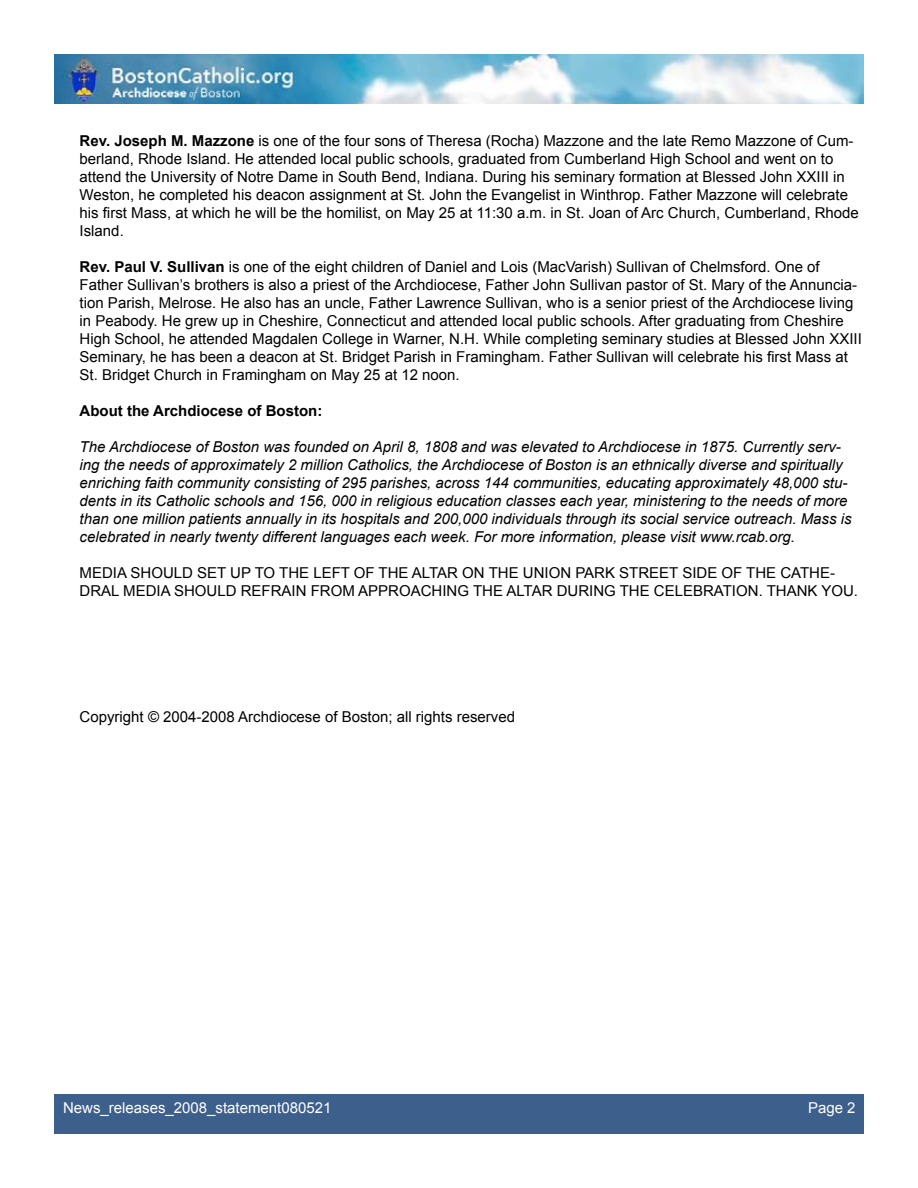
<style>
.page{position:relative;width:918px;height:1188px;background:#fff}
.page>*{position:absolute;margin:0;border:0;box-sizing:border-box;transform-origin:0 0}
.t1{font:15px/18px "Arial";color:#000}
.t2{font:italic 15px/18px "Arial";color:#000}
.t3{font:15px "Arial";color:#fff}
.t4{font:700 15px "Arial";color:#000}
.s1{font-weight:700}
</style>
<div class="page">
<img style="left:54px;top:54px;width:810px;height:50px">
<div style="left:54px;top:1094px;width:810px;height:40px;background:#3d5f8c"></div>
<p class="t1" style="left:80px;top:132px;width:781px"><span class="s1">Rev. Joseph M. Mazzone</span> is one of the four sons of Theresa (Rocha) Mazzone and the late Remo Mazzone of Cum&shy;berland, Rhode Island. He attended local public schools, graduated from Cumberland High School and went on to attend the University of Notre Dame in South Bend, Indiana. During his seminary formation at Blessed John XXIII in Weston, he completed his deacon assignment at St. John the Evangelist in Winthrop. Father Mazzone will celebrate his first Mass, at which he will be the homilist, on May 25 at 11:30 a.m. in St. Joan of Arc Church, Cumberland, Rhode Island.</p>
<p class="t1" style="left:80px;top:258px;width:784px"><span class="s1">Rev. Paul V. Sullivan</span> is one of the eight children of Daniel and Lois (MacVarish) Sullivan of Chelmsford. One of Father Sullivan’s brothers is also a priest of the Archdiocese, Father John Sullivan pastor of St. Mary of the Annuncia&shy;tion Parish, Melrose. He also has an uncle, Father Lawrence Sullivan, who is a senior priest of the Archdiocese living in Peabody. He grew up in Cheshire, Connecticut and attended local public schools. After graduating from Cheshire High School, he attended Magdalen College in Warner, N.H. While completing seminary studies at Blessed John XXIII Seminary, he has been a deacon at St. Bridget Parish in Framingham. Father Sullivan will celebrate his first Mass at St. Bridget Church in Framingham on May 25 at 1 2 noon.</p>
<p class="t4" style="left:80px;top:401px;width:244px">About the Archdiocese of Boston:</p>
<p class="t2" style="left:80px;top:438px;width:774px">The Archdiocese of Boston was founded on April 8, 1808 and was elevated to Archdiocese in 1875. Currently serv&shy;ing the needs of approximately 2 million Catholics, the Archdiocese of Boston is an ethnically diverse and spiritually enriching faith community consisting of 295 parishes, across 144 communities, educating approximately 48,000 stu&shy;dents in its Catholic schools and 156, 000 in religious education classes each year, ministering to the needs of more than one million patients annually in its hospitals and 200,000 individuals through its social service outreach. Mass is celebrated in nearly twenty different languages each week. For more information, please visit www.rcab.org.</p>
<p class="t1" style="left:80px;top:564px;width:780px">MEDIA SHOULD SET UP TO THE LEFT OF THE ALTAR ON THE UNION PARK STREET SIDE OF THE CATHE-<br>DRAL MEDIA SHOULD REFRAIN FROM APPROACHING THE ALTAR DURING THE CELEBRATION. THANK YOU.</p>
<p class="t1" style="left:80px;top:708px;width:437px">Copyright © 2004-2008 Archdiocese of Boston; all rights reserved</p>
<p class="t3" style="left:63px;top:1097px;width:266px">News_releases_2008_statement080521</p>
<p class="t3" style="left:808px;top:1097px;width:37px">Page</p>
</div>
